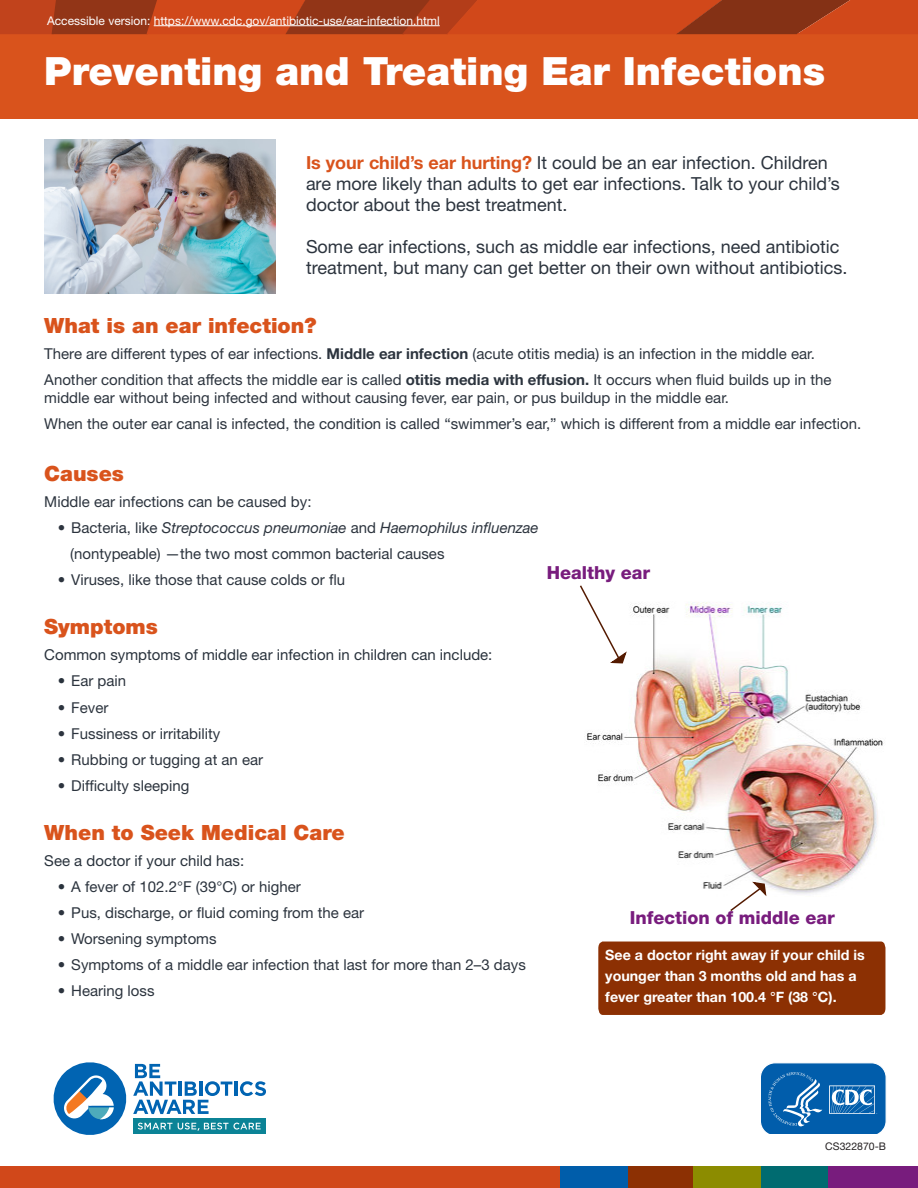
<style>
.page{position:relative;width:918px;height:1188px;background:#fff}
.page>*{position:absolute;margin:0;border:0;box-sizing:border-box;transform-origin:0 0}
.H1-_title{font:900 39px "Helvetica Neue LT Std";color:#fff}
.t1{font:900 21px "Helvetica Neue LT Std";color:#d9531c}
.Intro_Body__B{font:18px/21px "Helvetica Neue LT Std";color:#2c343e}
.t2{font:800 18px "Helvetica Neue LT Std";color:#781c7d}
.B1{font:15px/18px "Helvetica Neue LT Std";color:#2c343e}
.B1-2{font:15px "Helvetica Neue LT Std";color:#29323c}
.B1-3{font:italic 15px "Helvetica Neue LT Std";color:#2c343e}
.t3{font:700 14.25px/21px "Helvetica Neue LT Std";color:#fff}
.b{font:12px "Helvetica Neue LT Std";color:#fff}
.t4{font:10.5px "Helvetica Neue LT Std";color:#231f20}
.s1{font-weight:700;color:#d9531c}
.s2{font-weight:700}
.s3{font-style:normal}
.s4{color:#29323c}
</style>
<div class="page">
<div style="left:598px;top:942px;width:287px;height:73px;background:#8c3003"></div>
<div style="left:0;top:1167px;width:895px;height:21px;background:#d1481a"></div>
<div style="left:627px;top:1167px;width:67px;height:21px;background:#8c3003"></div>
<div style="left:693px;top:1167px;width:68px;height:21px;background:#8c8c00"></div>
<div style="left:761px;top:1167px;width:68px;height:21px;background:#006b70"></div>
<div style="left:829px;top:1167px;width:89px;height:21px;background:#781c7d"></div>
<div style="left:560px;top:1167px;width:68px;height:21px;background:#005daa"></div>
<div style="left:0;top:33px;width:918px;height:85px;background:#d9531c"></div>
<svg style="left:0;top:0;width:918px;height:34px;background:#b53f19"></svg>
<img style="left:44px;top:140px;width:232px;height:154px">
<img style="left:586px;top:602px;width:297px;height:292px">
<svg style="left:729px;top:881px;width:38px;height:30px"></svg>
<svg style="left:580px;top:585px;width:48px;height:80px"></svg>
<svg style="left:761px;top:1063px;width:125px;height:71px;background:#2272b6"></svg>
<svg style="left:53px;top:1062px;width:213px;height:73px"></svg>
<hr style="left:154px;top:25px;width:286px;height:1px;background:#fff">
<p class="b" style="left:47px;top:13px;width:394px">Accessible version: https://www.cdc.gov/antibiotic-use/ear-infection.html</p>
<h1 class="H1-_title" style="left:44px;top:48px;width:782px">Preventing and Treating Ear Infections</h1>
<p class="Intro_Body__B" style="left:306px;top:152px;width:535px"><span class="s1">Is your child’s ear hurting?</span> It could be an ear infection. Children are more likely than adults to get ear infections. Talk to your child’s doctor about the best treatment.</p>
<p class="Intro_Body__B" style="left:306px;top:236px;width:543px">Some ear infections, such as middle ear infections, need antibiotic treatment, but many can get better on their own without antibiotics.</p>
<h2 class="t1" style="left:44px;top:313px;width:274px">What is an ear infection?</h2>
<p class="B1" style="left:44px;top:345px;width:772px">There are different types of ear infections. <span class="s2">Middle ear infection</span> (acute otitis media) is an infection in the middle ear.</p>
<p class="B1" style="left:44px;top:371px;width:789px">Another condition that affects the middle ear is called <span class="s2">otitis media with effusion.</span> It occurs when fluid builds up in the middle ear without being infected and without causing fever, ear pain, or pus buildup in the middle ear.</p>
<p class="B1" style="left:44px;top:415px;width:819px">When the outer ear canal is infected, the condition is called “swimmer’s ear,” which is different from a middle ear infection.</p>
<h2 class="t1" style="left:44px;top:461px;width:81px">Causes</h2>
<p class="B1" style="left:44px;top:493px;width:269px">Middle ear infections can be caused by:</p>
<p class="B1-3" style="left:58px;top:519px;width:482px"><span class="s3">• Bacteria, like</span> Streptococcus pneumoniae <span class="s3">and</span> Haemophilus influenzae</p>
<p class="B1" style="left:70px;top:545px;width:376px">(nontypeable) —the two most common bacterial causes</p>
<p class="B1" style="left:58px;top:571px;width:289px">• Viruses, like those that cause colds or flu</p>
<h2 class="t1" style="left:44px;top:614px;width:115px">Symptoms</h2>
<p class="B1-2" style="left:44px;top:646px;width:450px">Common symptoms of middle ear infection in children can include:</p>
<p class="B1" style="left:58px;top:672px;width:70px"><span class="s4">•</span> Ear pain</p>
<p class="B1" style="left:58px;top:698px;width:52px">• Fever</p>
<p class="B1" style="left:58px;top:724px;width:164px">• Fussiness or irritability</p>
<p class="B1" style="left:58px;top:750px;width:207px">• Rubbing or tugging at an ear</p>
<p class="B1" style="left:58px;top:776px;width:133px">• Difficulty sleeping</p>
<h2 class="t1" style="left:44px;top:820px;width:302px">When to Seek Medical Care</h2>
<p class="B1-2" style="left:44px;top:852px;width:202px">See a doctor if your child has:</p>
<p class="B1" style="left:58px;top:877px;width:245px"><span class="s4">•</span> A fever of 102.2°F (39°C) or higher</p>
<p class="B1" style="left:58px;top:904px;width:308px">• Pus, discharge, or fluid coming from the ear</p>
<p class="B1" style="left:58px;top:930px;width:160px">• Worsening symptoms</p>
<p class="B1" style="left:58px;top:956px;width:470px">• Symptoms of a middle ear infection that last for more than 2–3 days</p>
<p class="B1" style="left:58px;top:982px;width:98px">• Hearing loss</p>
<p class="t2" style="left:547px;top:562px;width:105px">Healthy ear</p>
<p class="t2" style="left:630px;top:907px;width:207px">Infection of middle ear</p>
<p class="t3" style="left:605px;top:944px;width:261px">See a doctor right away if your child is younger than 3 months old and has a fever greater than 100.4 °F (38 °C).</p>
<p class="t4" style="left:825px;top:1140px;width:62px">CS322870-B</p>
</div>
